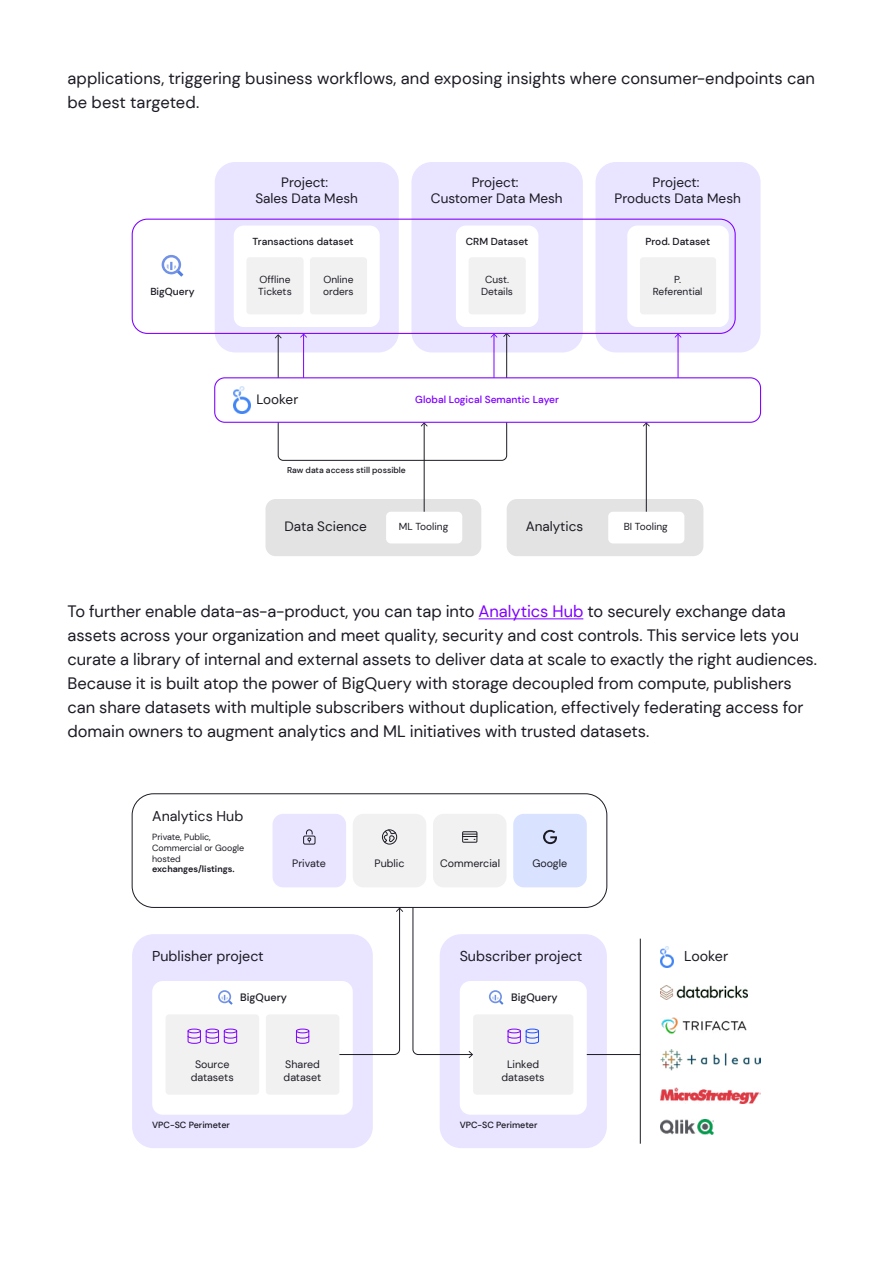
<style>
.page{position:relative;width:893px;height:1263px;background:#fff}
.page>*{position:absolute;margin:0;border:0;box-sizing:border-box;transform-origin:0 0}
.Body{font:16.5px/24px "DM Sans";letter-spacing:-.005em;color:#1c1a23}
.t1{font:14.25px "DM Sans";color:#1c1a23}
.t2{font:13.5px/15.3px "DM Sans";color:#1c1a23;text-align:center}
.t3{font:10.65px/12.9px "DM Sans";color:#1c1a23;text-align:center}
.t4{font:500 10.65px "DM Sans";color:#1c1a23}
.t5{font:10.2px/12.1px "DM Sans";color:#1c1a23}
.t6{font:500 10.2px "DM Sans";color:#1c1a23}
.t7{font:500 10.2px "DM Sans";color:#7f00ff}
.t8{font:8.85px/10.6px "DM Sans";color:#1c1a23}
.t9{font:500 8.85px "DM Sans";color:#1c1a23}
.t10{font:700 8.85px "DM Sans";color:#1c1a23}
.t11{font:500 8.4px "DM Sans";color:#1c1a23}
.s1{color:#7f00ff}
</style>
<div class="page">
<div style="left:215px;top:162px;width:184px;height:190px;background:#e9e4ff;border-radius:20px"></div>
<div style="left:234px;top:225px;width:146px;height:102px;background:#fff;border-radius:10px"></div>
<div style="left:246px;top:257px;width:58px;height:57px;background:#f1f1f2;border-radius:3px"></div>
<div style="left:310px;top:257px;width:57px;height:57px;background:#f1f1f2;border-radius:3px"></div>
<div style="left:411px;top:162px;width:172px;height:190px;background:#e9e4ff;border-radius:20px"></div>
<div style="left:456px;top:225px;width:82px;height:102px;background:#fff;border-radius:10px"></div>
<div style="left:469px;top:257px;width:57px;height:57px;background:#f1f1f2;border-radius:3px"></div>
<div style="left:595px;top:162px;width:165px;height:190px;background:#e9e4ff;border-radius:20px"></div>
<div style="left:627px;top:225px;width:102px;height:102px;background:#fff;border-radius:10px"></div>
<div style="left:640px;top:257px;width:76px;height:57px;background:#f1f1f2;border-radius:3px"></div>
<div style="left:265px;top:499px;width:216px;height:57px;background:#e3e3e3;border-radius:10px"></div>
<div style="left:386px;top:512px;width:76px;height:31px;background:#fff;border-radius:5px"></div>
<div style="left:507px;top:499px;width:196px;height:57px;background:#e3e3e3;border-radius:10px"></div>
<div style="left:608px;top:512px;width:76px;height:31px;background:#fff;border-radius:5px"></div>
<hr style="left:424px;top:423px;width:1px;height:89px;background:#1c1a23">
<hr style="left:678px;top:334px;width:1px;height:44px;background:#7f00ff">
<svg style="left:675px;top:334px;width:6px;height:4px"></svg>
<hr style="left:646px;top:423px;width:1px;height:89px;background:#1c1a23">
<svg style="left:643px;top:423px;width:7px;height:4px"></svg>
<svg style="left:162px;top:255px;width:21px;height:22px"></svg>
<svg style="left:275px;top:334px;width:235px;height:127px"></svg>
<div style="left:215px;top:378px;width:545px;height:44px;background:#fff;border-radius:10px"></div>
<div style="left:214px;top:377px;width:547px;height:46px;border:1px solid #7f00ff;border-radius:10px"></div>
<div style="left:132px;top:219px;width:604px;height:115px;border:1px solid #7f00ff;border-radius:15px"></div>
<img style="left:234px;top:387px;width:16px;height:26px">
<hr style="left:479px;top:618px;width:104px;height:1px;background:#7f00ff">
<div style="left:440px;top:934px;width:167px;height:214px;background:#e9e4ff;border-radius:21px"></div>
<div style="left:132px;top:934px;width:241px;height:214px;background:#e9e4ff;border-radius:21px"></div>
<div style="left:132px;top:793px;width:475px;height:115px;border:1px solid #1c1a23;border-radius:21px"></div>
<div style="left:152px;top:981px;width:201px;height:134px;background:#fff;border-radius:11px"></div>
<svg style="left:218px;top:990px;width:15px;height:15px"></svg>
<div style="left:166px;top:1014px;width:93px;height:81px;background:#f1f1f2;border-radius:4px"></div>
<div style="left:224px;top:1028px;width:13px;height:5px;border:1px solid #7f00ff;border-radius:50%"></div>
<div style="left:206px;top:1028px;width:13px;height:5px;border:1px solid #7f00ff;border-radius:50%"></div>
<div style="left:188px;top:1028px;width:13px;height:5px;border:1px solid #7f00ff;border-radius:50%"></div>
<svg style="left:187px;top:1030px;width:51px;height:14px"></svg>
<div style="left:460px;top:981px;width:127px;height:134px;background:#fff;border-radius:11px"></div>
<svg style="left:489px;top:990px;width:14px;height:15px"></svg>
<div style="left:266px;top:1014px;width:73px;height:81px;background:#f1f1f2;border-radius:4px"></div>
<div style="left:296px;top:1028px;width:13px;height:5px;border:1px solid #7f00ff;border-radius:50%"></div>
<svg style="left:296px;top:1030px;width:14px;height:14px"></svg>
<img style="left:660px;top:986px;width:87px;height:13px">
<img style="left:661px;top:1017px;width:86px;height:17px">
<img style="left:660px;top:1049px;width:101px;height:21px">
<img style="left:660px;top:1087px;width:101px;height:16px">
<img style="left:660px;top:1119px;width:54px;height:16px">
<hr style="left:640px;top:939px;width:1px;height:205px;background:#1c1a23">
<div style="left:473px;top:1014px;width:100px;height:81px;background:#f1f1f2;border-radius:4px"></div>
<div style="left:526px;top:1028px;width:13px;height:5px;border:1px solid #224fff;border-radius:50%"></div>
<div style="left:508px;top:1028px;width:13px;height:5px;border:1px solid #7f00ff;border-radius:50%"></div>
<svg style="left:507px;top:1030px;width:32px;height:14px"></svg>
<svg style="left:338px;top:907px;width:65px;height:148px"></svg>
<svg style="left:412px;top:906px;width:61px;height:152px"></svg>
<div style="left:273px;top:814px;width:73px;height:73px;background:#e9e4ff;border-radius:11px"></div>
<div style="left:353px;top:814px;width:73px;height:73px;background:#f1f1f2;border-radius:11px"></div>
<div style="left:433px;top:814px;width:74px;height:73px;background:#f1f1f2;border-radius:11px"></div>
<div style="left:513px;top:814px;width:74px;height:73px;background:#d9e3ff;border-radius:11px"></div>
<div style="left:303px;top:835px;width:12px;height:9px;border:1px solid #1c1a22"></div>
<svg style="left:306px;top:829px;width:7px;height:13px"></svg>
<svg style="left:464px;top:834px;width:11px;height:6px"></svg>
<div style="left:462px;top:831px;width:15px;height:12px;border:1px solid #1c1a22"></div>
<svg style="left:383px;top:831px;width:13px;height:12px"></svg>
<div style="left:382px;top:829px;width:15px;height:15px;border:1px solid #1c1a22;border-radius:50%"></div>
<svg style="left:543px;top:830px;width:14px;height:14px"></svg>
<hr style="left:587px;top:1054px;width:53px;height:1px;background:#1c1a23">
<img style="left:660px;top:946px;width:14px;height:21px">
<p class="Body" style="left:68px;top:66px;width:749px">applications, triggering business workflows, and exposing insights where consumer-endpoints can be best targeted.</p>
<p class="t6" style="left:150px;top:285px;width:46px">BigQuery</p>
<p class="t2" style="left:255px;top:175px;width:104px">Project:<br>Sales Data Mesh</p>
<p class="t6" style="left:253px;top:235px;width:102px">Transactions dataset</p>
<p class="t5" style="left:258px;top:273px;width:35px">Offline<br>Tickets</p>
<p class="t5" style="left:323px;top:273px;width:32px">Online orders</p>
<p class="t2" style="left:431px;top:175px;width:133px">Project:<br>Customer Data Mesh</p>
<p class="t6" style="left:466px;top:235px;width:64px">CRM Dataset</p>
<p class="t5" style="left:481px;top:273px;width:33px;text-align:center">Cust.<br>Details</p>
<p class="t2" style="left:256px;top:391px;width:43px">Looker</p>
<p class="t7" style="left:415px;top:393px;width:145px">Global Logical Semantic Layer</p>
<p class="t11" style="left:287px;top:465px;width:120px">Raw data access still possible</p>
<p class="t2" style="left:615px;top:175px;width:128px">Project:<br>Products Data Mesh</p>
<p class="t6" style="left:645px;top:235px;width:66px">Prod. Dataset</p>
<p class="t5" style="left:653px;top:273px;width:51px;text-align:center">P.<br>Referential</p>
<p class="t2" style="left:285px;top:518px;width:84px">Data Science</p>
<p class="t5" style="left:399px;top:520px;width:51px">ML Tooling</p>
<p class="t2" style="left:526px;top:518px;width:59px">Analytics</p>
<p class="t5" style="left:624px;top:520px;width:46px">BI Tooling</p>
<p class="Body" style="left:68px;top:599px;width:751px">To further enable data-as-a-product, you can tap into <span class="s1">Analytics Hub</span> to securely exchange data assets across your organization and meet quality, security and cost controls. This service lets you curate a library of internal and external assets to deliver data at scale to exactly the right audiences.<br>Because it is built atop the power of BigQuery with storage decoupled from compute, publishers can share datasets with multiple subscribers without duplication, effectively federating access for domain owners to augment analytics and ML initiatives with trusted datasets.</p>
<p class="t1" style="left:152px;top:807px;width:93px">Analytics Hub</p>
<p class="t8" style="left:152px;top:832px;width:94px">Private, Public,<br>Commercial or Google hosted</p>
<p class="t10" style="left:152px;top:864px;width:84px">exchanges/listings.</p>
<p class="t3" style="left:292px;top:857px;width:35px">Private</p>
<p class="t3" style="left:374px;top:857px;width:32px">Public</p>
<p class="t3" style="left:440px;top:857px;width:61px">Commercial</p>
<p class="t3" style="left:532px;top:857px;width:36px">Google</p>
<p class="t1" style="left:152px;top:947px;width:113px">Publisher project</p>
<p class="t1" style="left:460px;top:947px;width:124px">Subscriber project</p>
<p class="t1" style="left:684px;top:947px;width:46px">Looker</p>
<p class="t4" style="left:240px;top:991px;width:48px">BigQuery</p>
<p class="t4" style="left:511px;top:991px;width:48px">BigQuery</p>
<p class="t3" style="left:191px;top:1058px;width:45px">Source datasets</p>
<p class="t3" style="left:284px;top:1058px;width:39px;text-align:left">Shared dataset</p>
<p class="t3" style="left:502px;top:1058px;width:45px">Linked datasets</p>
<p class="t9" style="left:152px;top:1119px;width:79px">VPC-SC Perimeter</p>
<p class="t9" style="left:460px;top:1119px;width:79px">VPC-SC Perimeter</p>
</div>
